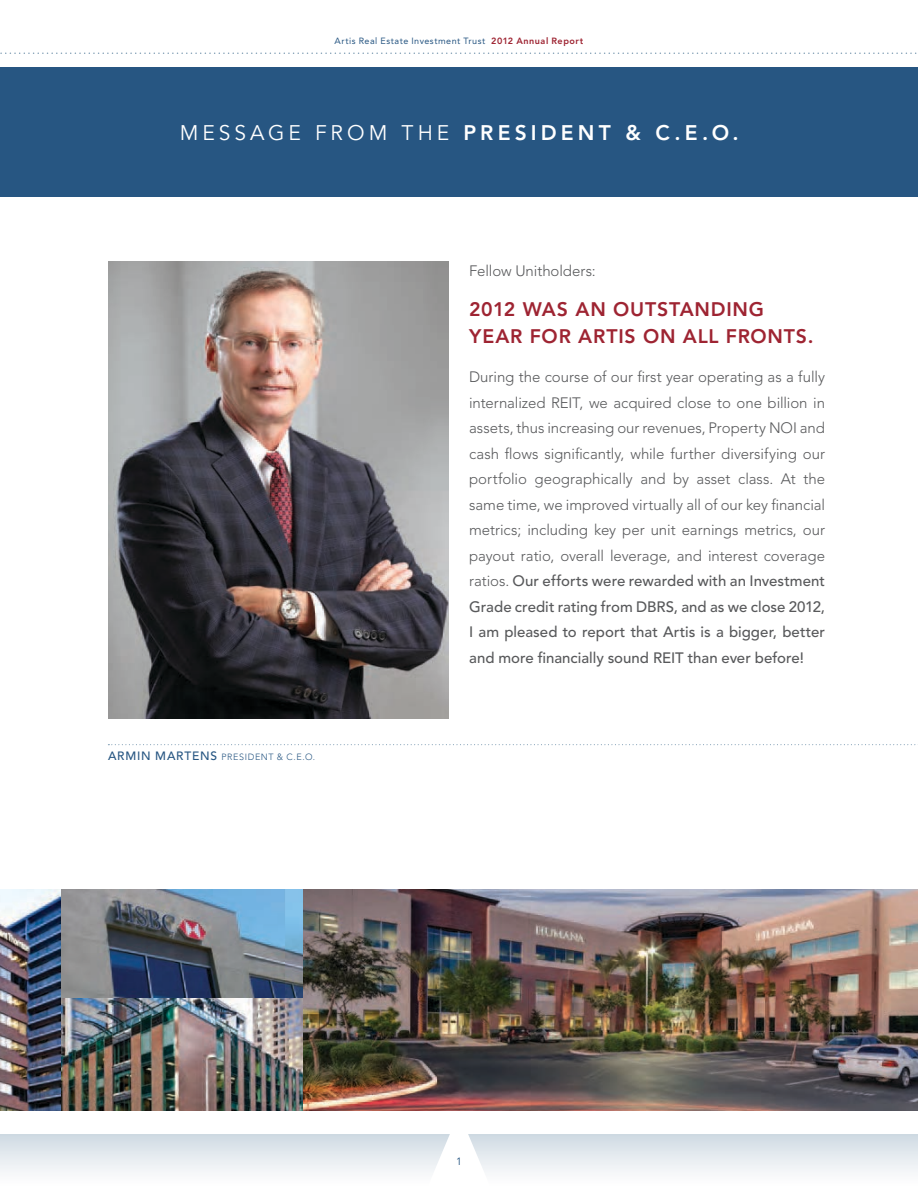
<style>
.page{position:relative;width:918px;height:1188px;background:#fff}
.page>*{position:absolute;margin:0;border:0;box-sizing:border-box;transform-origin:0 0}
.t1{font:800 21px "Avenir LT Std";letter-spacing:.195em;color:#fff}
.t2{font:800 19.5px/27px "Avenir LT Std";letter-spacing:.04em;color:#9e2432}
.t3{font:300 15px/25.5px "Avenir LT Std";letter-spacing:-.005em;color:#58595b;text-align:justify}
.t4{font:500 12px "Avenir LT Std";letter-spacing:.065em;color:#275682}
.t5{font:10.5px "Avenir LT Std";color:#275682}
.t6{font:9px "Avenir LT Std";letter-spacing:.06em;color:#275682}
.t7{font:300 9px "Avenir LT Std";color:#275682}
.s1{font-weight:800;color:#9e2432}
.s2{font-weight:400}
.s3{font-weight:300;font-size:9px}
.s4{font-weight:500}
</style>
<div class="page">
<div style="left:0;top:1134px;width:918px;height:54px;background:linear-gradient(to bottom,#d0dbe3,#fff)"></div>
<svg style="left:427px;top:1134px;width:64px;height:54px"></svg>
<svg style="left:0;top:52px;width:917px;height:2px"></svg>
<img style="left:302px;top:890px;width:616px;height:220px">
<img style="left:60px;top:998px;width:242px;height:112px">
<img style="left:60px;top:890px;width:242px;height:108px">
<div style="left:0;top:68px;width:918px;height:129px;background:#275682"></div>
<svg style="left:108px;top:744px;width:810px;height:1px"></svg>
<img style="left:108px;top:262px;width:341px;height:456px">
<img style="left:0;top:890px;width:60px;height:220px">
<p class="t6" style="left:335px;top:35px;width:250px">Artis Real Estate Investment Trust <span class="s1">2012 ANNUAL REPORT</span></p>
<p class="t1" style="left:180px;top:121px;width:561px"><span class="s2">MESSAGE FROM THE</span> PR ESIDENT &amp; C.E.O.</p>
<p class="t4" style="left:108px;top:749px;width:120px">ARMIN MARTENS <span class="s3">pre</span></p>
<p class="t7" style="left:239px;top:751px;width:13px">sident</p>
<p class="t7" style="left:277px;top:751px;width:40px">&amp; C.E.O.</p>
<p class="t3" style="left:469px;top:258px;width:128px">Fellow Unitholders:</p>
<p class="t2" style="left:469px;top:296px;width:346px">2012 WAS AN OUTSTANDING<br>YEAR FOR ARTIS ON ALL FRONTS.</p>
<p class="t3" style="left:469px;top:365px;width:358px">During the course of our first year operating as a fully internalized REIT, we acquired close to one billion in assets, thus increasing our revenues, Property NOI and cash flows significantly, while further diversifying our portfolio geographically and by asset class. At the same time, we improved virtually all of our key financial metrics; including key per unit earnings metrics, our payout ratio, overall leverage, and interest coverage ratios. <span class="s4">Our efforts were rewarded with an Investment Grade credit rating from DBRS, and as we close 2012, I am pleased to report that Artis is a bigger, better and more financially sound REIT than ever before!</span></p>
<p class="t5" style="left:456px;top:1155px;width:7px">1</p>
</div>
